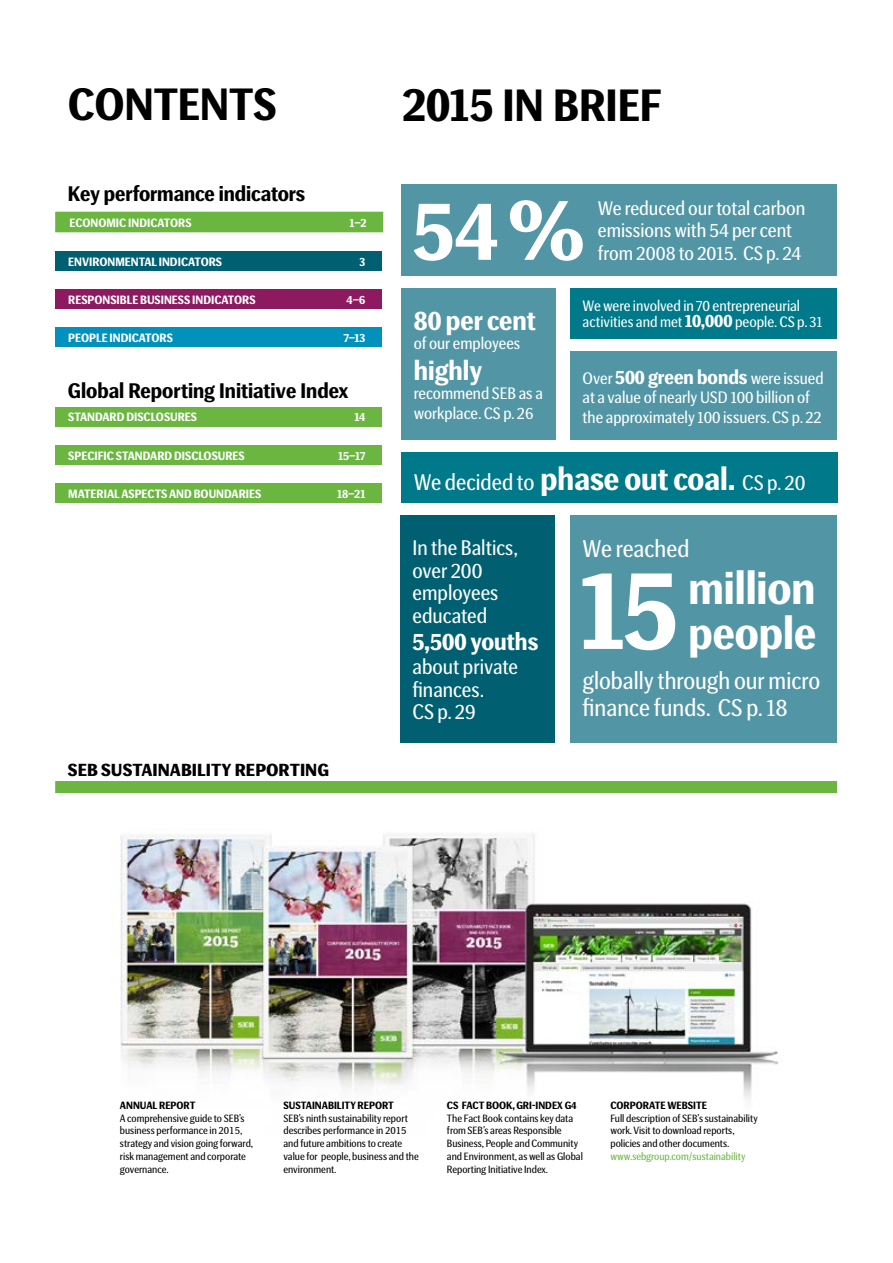
<style>
.page{position:relative;width:893px;height:1263px;background:#fff}
.page>*{position:absolute;margin:0;border:0;box-sizing:border-box;transform-origin:0 0}
._09__Bullets{font:700 112.95px "SEB Basic";color:#fff}
._09__Bullets-2{font:700 83.85px "SEB Basic";color:#fff}
.Rubrik_34{font:700 45px "SEB Basic";letter-spacing:-.005em;color:#000}
._09__Bullets-3{font:700 45px/45px "SEB Basic";color:#fff}
._09__Bullets-4{font:700 31.5px "SEB Basic";color:#fff}
._09__Bullets-5{font:700 27px "SEB Basic";color:#fff}
._09__Bullets-6{font:24px/27px "SEB Basic";color:#fff}
._09__Bullets-7{font:700 24px "SEB Basic";color:#fff}
._09__Bullets-8{font:21px/22.5px "SEB Basic";color:#fff}
.Mellanrubrik_9_5_pkt{font:700 21px "SEB Basic";color:#000}
.Mellis_2{font:700 21px "SEB Basic";color:#000}
._09__Bullets-9{font:19.5px/22.5px "SEB Basic";color:#fff}
._09__Bullets-10{font:16.5px/19.5px "SEB Basic";color:#fff}
._09__Bullets-11{font:15px/16.5px "SEB Basic";color:#fff}
._09__Tabelltext{font:700 12px "SEB Basic";color:#fff}
._09__Tabelltext-2{font:10.5px/12.8px "SEB Basic";color:#000}
._09__Tabelltext-3{font:700 10.5px "SEB Basic";color:#000}
.s1{font-size:47.25px}
.s2{font-weight:700;font-size:18px}
.s3{font-weight:700;font-size:19.5px}
.s4{font-weight:400;font-size:22.5px}
.s5{font-weight:400;font-size:21px}
.s6{color:#6bb640}
</style>
<div class="page">
<div style="left:401px;top:288px;width:155px;height:152px;background:#5296a5"></div>
<div style="left:401px;top:452px;width:437px;height:51px;background:#00798a"></div>
<div style="left:400px;top:515px;width:155px;height:228px;background:#006071"></div>
<div style="left:401px;top:184px;width:435px;height:91px;background:#5296a5"></div>
<div style="left:570px;top:288px;width:266px;height:51px;background:#00798a"></div>
<div style="left:570px;top:515px;width:266px;height:228px;background:#5296a5"></div>
<div style="left:570px;top:351px;width:266px;height:89px;background:#5296a5"></div>
<div style="left:56px;top:212px;width:326px;height:20px;background:#6bb640"></div>
<div style="left:56px;top:251px;width:326px;height:19px;background:#006071"></div>
<div style="left:56px;top:289px;width:326px;height:20px;background:#8d1a61"></div>
<div style="left:56px;top:328px;width:326px;height:19px;background:#0092bd"></div>
<div style="left:56px;top:445px;width:326px;height:20px;background:#6bb640"></div>
<div style="left:56px;top:407px;width:326px;height:19px;background:#6bb640"></div>
<div style="left:56px;top:484px;width:326px;height:19px;background:#6bb640"></div>
<img style="left:120px;top:834px;width:659px;height:266px">
<div style="left:55px;top:781px;width:782px;height:12px;background:#6bb640"></div>
<p class="Rubrik_34" style="left:68px;top:79px;width:208px">CONTENTS</p>
<p class="Mellanrubrik_9_5_pkt" style="left:68px;top:182px;width:239px">Key performance indicators</p>
<p class="_09__Tabelltext" style="left:69px;top:216px;width:123px">ECONOMIC INDICATORS</p>
<p class="_09__Tabelltext" style="left:350px;top:216px;width:18px">1–2</p>
<p class="_09__Tabelltext" style="left:68px;top:255px;width:155px">ENVIRONMENTAL INDICATORS</p>
<p class="_09__Tabelltext" style="left:359px;top:255px;width:7px">3</p>
<p class="_09__Tabelltext" style="left:68px;top:293px;width:188px">RESPONSIBLE BUSINESS INDICATORS</p>
<p class="_09__Tabelltext" style="left:346px;top:293px;width:20px">4–6</p>
<p class="_09__Tabelltext" style="left:68px;top:331px;width:105px">PEOPLE INDICATORS</p>
<p class="_09__Tabelltext" style="left:343px;top:331px;width:23px">7–13</p>
<p class="Mellanrubrik_9_5_pkt" style="left:68px;top:379px;width:282px">Global Reporting Initiative Index</p>
<p class="_09__Tabelltext" style="left:68px;top:410px;width:130px">STANDARD DISCLOSURES</p>
<p class="_09__Tabelltext" style="left:354px;top:410px;width:12px">14</p>
<p class="_09__Tabelltext" style="left:68px;top:449px;width:177px">SPECIFIC STANDARD DISCLOSURES</p>
<p class="_09__Tabelltext" style="left:338px;top:449px;width:29px">15–17</p>
<p class="_09__Tabelltext" style="left:68px;top:487px;width:194px">MATERIAL ASPECTS AND BOUNDARIES</p>
<p class="_09__Tabelltext" style="left:337px;top:487px;width:30px">18–21</p>
<p class="Mellis_2" style="left:68px;top:756px;width:263px">SEB Sustainability Reporting</p>
<p class="Rubrik_34" style="left:402px;top:80px;width:261px"><span class="s1">2015</span> IN BRIEF</p>
<p class="_09__Bullets-2" style="left:413px;top:183px;width:173px">54%</p>
<p class="_09__Bullets-9" style="left:598px;top:197px;width:209px">We reduced our total carbon emissions with 54 per cent from 2008 to 2015. CS p. 24</p>
<p class="_09__Bullets-11" style="left:583px;top:298px;width:241px">We were involved in 70 entrepreneurial activities and met <span class="s2">10,000</span> people. CS p. 31</p>
<p class="_09__Bullets-5" style="left:414px;top:305px;width:124px">80 per cent</p>
<p class="_09__Bullets-10" style="left:414px;top:334px;width:108px">of our employees</p>
<p class="_09__Bullets-5" style="left:414px;top:355px;width:70px">highly</p>
<p class="_09__Bullets-10" style="left:414px;top:384px;width:130px">recommend SEB as a workplace. CS p. 26</p>
<p class="_09__Bullets-10" style="left:583px;top:368px;width:242px">Over <span class="s3">500 green bonds</span> were issued at a value of nearly USD 100 billion of the approximately 100 issuers. CS p. 22</p>
<p class="_09__Bullets-4" style="left:414px;top:461px;width:393px"><span class="s4">We decided to</span> phase out coal. <span class="s5">CS p. 20</span></p>
<p class="_09__Bullets-8" style="left:413px;top:537px;width:107px">In the Baltics, over 200 employees educated</p>
<p class="_09__Bullets-7" style="left:413px;top:628px;width:127px">5,500 youths</p>
<p class="_09__Bullets-8" style="left:413px;top:656px;width:107px">about private finances.<br>CS p. 29</p>
<p class="_09__Bullets-6" style="left:583px;top:535px;width:108px">We reached</p>
<p class="_09__Bullets" style="left:579px;top:546px;width:100px">15</p>
<p class="_09__Bullets-3" style="left:688px;top:567px;width:129px">million people</p>
<p class="_09__Bullets-6" style="left:583px;top:667px;width:239px">globally through our micro finance funds. CS p. 18</p>
<p class="_09__Tabelltext-3" style="left:120px;top:1099px;width:77px">ANNUAL REPORT</p>
<p class="_09__Tabelltext-2" style="left:120px;top:1112px;width:135px">A comprehensive guide to SEB’s business performance in 2015, strategy and vision going forward, risk management and corporate governance.</p>
<p class="_09__Tabelltext-3" style="left:283px;top:1099px;width:112px">SUSTAINABILITY REPORT</p>
<p class="_09__Tabelltext-2" style="left:283px;top:1112px;width:137px">SEB’s ninth sustainability report describes performance in 2015 and future ambitions to create value for people, business and the environment.</p>
<p class="_09__Tabelltext-3" style="left:447px;top:1099px;width:131px">CS FACT BOOK, GRI-INDEX G4</p>
<p class="_09__Tabelltext-2" style="left:447px;top:1112px;width:137px">The Fact Book contains key data from SEB’s areas Responsible<br>Business, People and Community and Environment, as well as Global<br>Reporting Initiative Index.</p>
<p class="_09__Tabelltext-3" style="left:610px;top:1099px;width:98px">CORPORATE WEBSITE</p>
<p class="_09__Tabelltext-2" style="left:610px;top:1112px;width:149px">Full description of SEB’s sustainability work. Visit to download reports, policies and other documents. <span class="s6">www.sebgroup.com/sustainability</span></p>
</div>
